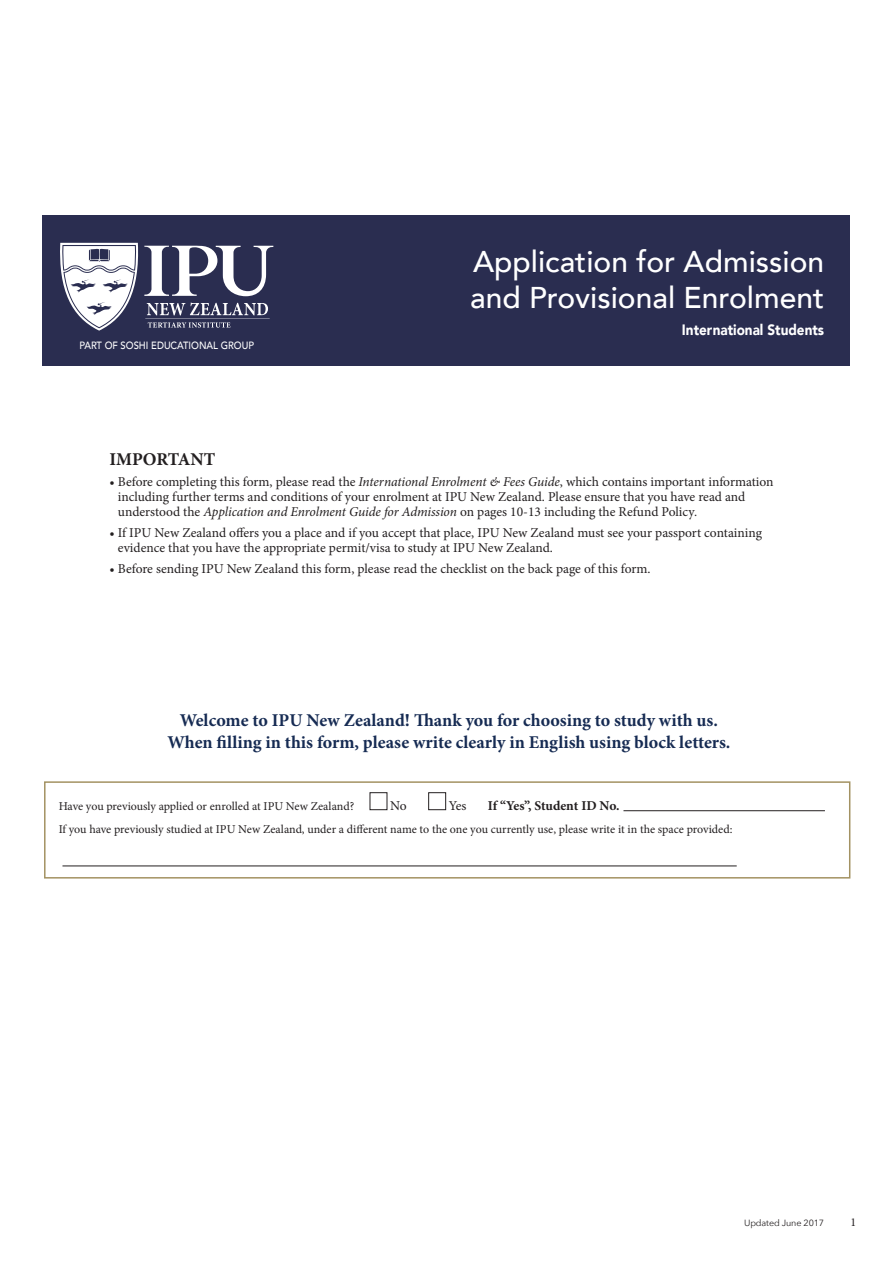
<style>
.page{position:relative;width:893px;height:1263px;background:#fff}
.page>*{position:absolute;margin:0;border:0;box-sizing:border-box;transform-origin:0 0}
.t1{font:500 30px/36px "Avenir LT";color:#fff}
.t2{font:700 18px "Minion Pro";color:#162b53}
.t3{font:700 18px "Minion Pro";color:#231f20}
.t4{font:900 15px "Avenir LT";color:#fff;scale:.9 1}
.t5{font:13.5px/15px "Minion Pro";color:#231f20}
.t6{font:700 13.5px "Minion Pro";letter-spacing:-.01em;color:#231f20}
.t7{font:12px "Minion Pro";letter-spacing:-.005em;color:#231f20}
.t8{font:500 10.5px "Avenir LT";color:#fff;scale:.9 1}
.t9{font:9px "Avenir Next";letter-spacing:-.01em;color:#231f20}
.s1{font-style:italic}
</style>
<div class="page">
<div style="left:43px;top:215px;width:807px;height:151px;background:#2a2d50"></div>
<svg style="left:60px;top:243px;width:213px;height:88px"></svg>
<div style="left:44px;top:781px;width:806px;height:97px;border:2px solid #a39262"></div>
<div style="left:370px;top:792px;width:17px;height:18px;border:1px solid #231f20"></div>
<div style="left:428px;top:792px;width:18px;height:18px;border:1px solid #231f20"></div>
<hr style="left:62px;top:866px;width:675px;height:1px;background:#231f20">
<hr style="left:623px;top:810px;width:202px;height:1px;background:#231f20">
<p class="t8" style="left:79px;top:339px;width:195px">PART OF SOSHI EDUCATIONAL GROUP</p>
<p class="t1" style="left:470px;top:244px;width:356px">Application for Admission and Provisional Enrolment</p>
<p class="t4" style="left:682px;top:320px;width:160px">International Students</p>
<p class="t3" style="left:109px;top:447px;width:107px">IMPORTANT</p>
<p class="t5" style="left:118px;top:475px;width:657px;text-indent:-8px">• Before completing this form, please read the <span class="s1">International Enrolment &amp; Fees Guide</span>, which contains important information including further terms and conditions of your enrolment at IPU New Zealand. Please ensure that you have read and understood the <span class="s1">Application and Enrolment Guide for Admission</span> on pages 10-13 including the Refund Policy<span class="s1">.</span></p>
<p class="t5" style="left:118px;top:526px;width:646px;text-indent:-8px">• If IPU New Zealand offers you a place and if you accept that place, IPU New Zealand must see your passport containing evidence that you have the appropriate permit/visa to study at IPU New Zealand.</p>
<p class="t5" style="left:109px;top:562px;width:543px">• Before sending IPU New Zealand this form, please read the checklist on the back page of this form.</p>
<p class="t2" style="left:180px;top:708px;width:540px">Welcome to IPU New Zealand! Thank you for choosing to study with us.</p>
<p class="t2" style="left:167px;top:729px;width:565px">When filling in this form, please write clearly in English using block letters.</p>
<p class="t7" style="left:59px;top:798px;width:297px">Have you previously applied or enrolled at IPU New Zealand?</p>
<p class="t5" style="left:390px;top:798px;width:18px">No</p>
<p class="t5" style="left:449px;top:798px;width:19px">Yes</p>
<p class="t6" style="left:488px;top:796px;width:133px">If “Yes”, Student ID No.</p>
<p class="t7" style="left:59px;top:821px;width:675px">If you have previously studied at IPU New Zealand, under a different name to the one you currently use, please write it in the space provided:</p>
<p class="t9" style="left:744px;top:1215px;width:82px">Updated June 2017</p>
<p class="t7" style="left:850px;top:1214px;width:7px">1</p>
</div>
